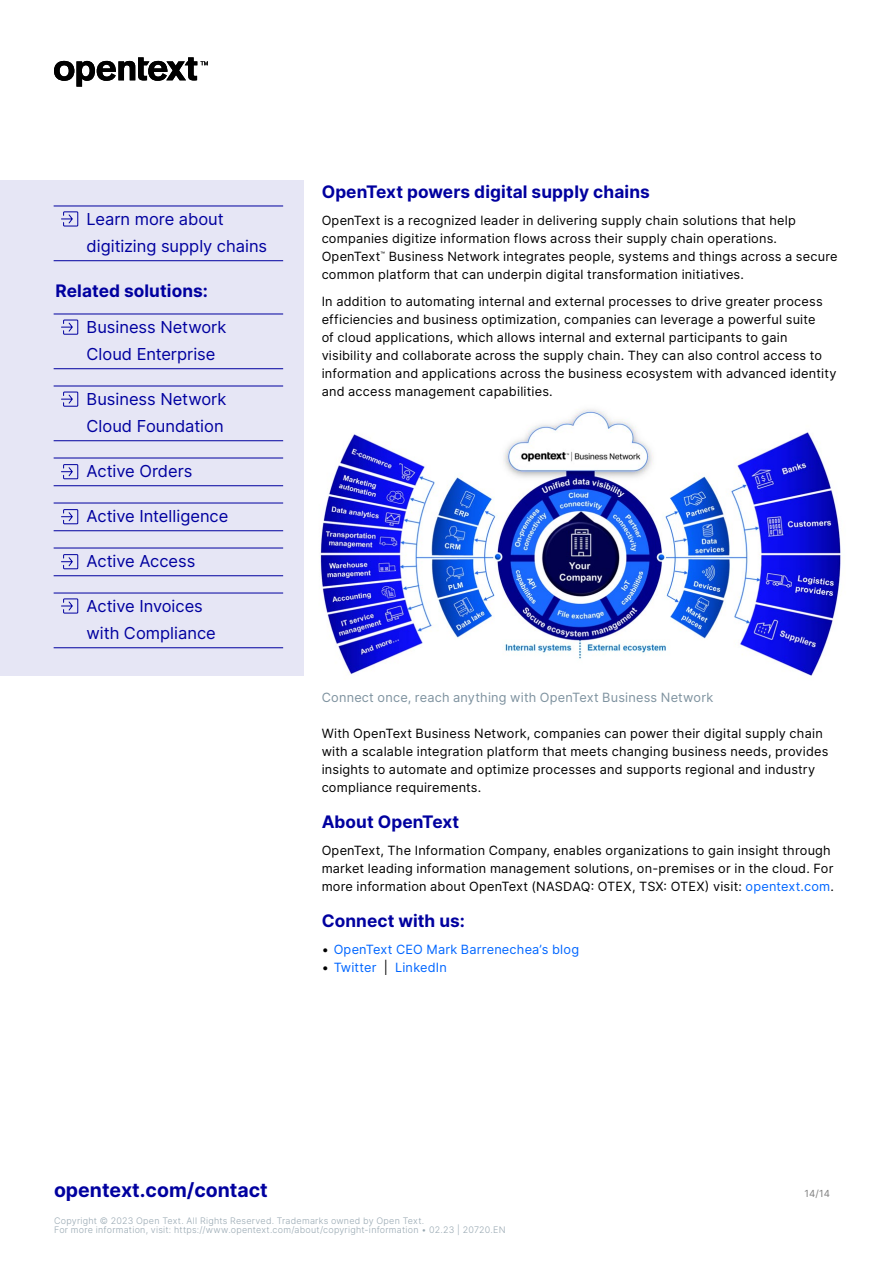
<style>
.page{position:relative;width:893px;height:1263px;background:#fff}
.page>*{position:absolute;margin:0;border:0;box-sizing:border-box;transform-origin:0 0}
.t1{font:700 19.5px "Inter";color:#00009f}
.Quote_on_sidebar{font:700 17.25px "Inter";letter-spacing:.005em;color:#00009f}
.Links_-_last_page{font:16.5px/27px "Inter";color:#00009f}
.Body{font:12.75px/18px "Inter";letter-spacing:.015em;color:#000}
.t2{font:12.75px "Inter";letter-spacing:.015em;color:#7e929f}
.t3{font:12.75px "Inter";letter-spacing:.015em;color:#06f}
.t4{font:9.75px "Inter";color:#808080}
.t5{font:300 9px/9px "Inter";letter-spacing:.025em;color:#98a8b2}
.s1{color:#06f}
.s2{color:#000}
</style>
<div class="page">
<svg style="left:54px;top:57px;width:154px;height:30px"></svg>
<img style="left:320px;top:409px;width:521px;height:267px">
<div style="left:0;top:180px;width:303px;height:495px;background:#e6e6f5"></div>
<svg style="left:61px;top:211px;width:18px;height:16px"></svg>
<svg style="left:61px;top:319px;width:18px;height:16px"></svg>
<svg style="left:61px;top:391px;width:18px;height:16px"></svg>
<svg style="left:61px;top:464px;width:18px;height:16px"></svg>
<svg style="left:61px;top:509px;width:18px;height:16px"></svg>
<svg style="left:61px;top:554px;width:18px;height:16px"></svg>
<svg style="left:61px;top:598px;width:18px;height:16px"></svg>
<hr style="left:54px;top:206px;width:229px;height:1px;background:#00009f">
<hr style="left:54px;top:260px;width:229px;height:1px;background:#00009f">
<hr style="left:54px;top:314px;width:229px;height:1px;background:#00009f">
<hr style="left:54px;top:368px;width:229px;height:1px;background:#00009f">
<hr style="left:54px;top:386px;width:229px;height:1px;background:#00009f">
<hr style="left:54px;top:440px;width:229px;height:1px;background:#00009f">
<hr style="left:54px;top:458px;width:229px;height:1px;background:#00009f">
<hr style="left:54px;top:485px;width:229px;height:1px;background:#00009f">
<hr style="left:54px;top:503px;width:229px;height:1px;background:#00009f">
<hr style="left:54px;top:530px;width:229px;height:1px;background:#00009f">
<hr style="left:54px;top:548px;width:229px;height:1px;background:#00009f">
<hr style="left:54px;top:575px;width:229px;height:1px;background:#00009f">
<hr style="left:54px;top:593px;width:229px;height:1px;background:#00009f">
<hr style="left:54px;top:647px;width:229px;height:1px;background:#00009f">
<p class="Links_-_last_page" style="left:87px;top:205px;width:182px">Learn more about digitizing supply chains</p>
<p class="Quote_on_sidebar" style="left:55px;top:278px;width:154px">Related solutions:</p>
<p class="Links_-_last_page" style="left:87px;top:313px;width:141px">Business Network<br>Cloud Enterprise</p>
<p class="Links_-_last_page" style="left:87px;top:385px;width:141px">Business Network<br>Cloud Foundation</p>
<p class="Links_-_last_page" style="left:87px;top:457px;width:107px">Active Orders</p>
<p class="Links_-_last_page" style="left:87px;top:502px;width:143px">Active Intelligence</p>
<p class="Links_-_last_page" style="left:87px;top:547px;width:110px">Active Access</p>
<p class="Links_-_last_page" style="left:87px;top:592px;width:131px">Active Invoices with Compliance</p>
<h3 class="Quote_on_sidebar" style="left:322px;top:179px;width:330px">OpenText powers digital supply chains</h3>
<p class="Body" style="left:322px;top:211px;width:517px">OpenText is a recognized leader in delivering supply chain solutions that help companies digitize information flows across their supply chain operations.<br>OpenText<sup>™</sup> Business Network integrates people, systems and things across a secure common platform that can underpin digital transformation initiatives.</p>
<p class="Body" style="left:322px;top:292px;width:516px">In addition to automating internal and external processes to drive greater process efficiencies and business optimization, companies can leverage a powerful suite<br>of cloud applications, which allows internal and external participants to gain visibility and collaborate across the supply chain. They can also control access to information and applications across the business ecosystem with advanced identity and access management capabilities.</p>
<p class="t2" style="left:322px;top:688px;width:393px">Connect once, reach anything with OpenText Business Network</p>
<p class="Body" style="left:322px;top:724px;width:508px">With OpenText Business Network, companies can power their digital supply chain with a scalable integration platform that meets changing business needs, provides insights to automate and optimize processes and supports regional and industry compliance requirements.</p>
<h3 class="Quote_on_sidebar" style="left:322px;top:809px;width:139px">About OpenText</h3>
<p class="Body" style="left:322px;top:841px;width:514px">OpenText, The Information Company, enables organizations to gain insight through market leading information management solutions, on-premises or in the cloud. For more information about OpenText (NASDAQ: OTEX, TSX: OTEX) visit: <span class="s1">opentext.com</span>.</p>
<h3 class="Quote_on_sidebar" style="left:322px;top:908px;width:145px">Connect with us:</h3>
<p class="t3" style="left:322px;top:940px;width:259px"><span class="s2">•</span> OpenText CEO Mark Barrenechea’s blog</p>
<p class="t3" style="left:322px;top:958px;width:127px"><span class="s2">•</span> Twitter <span class="s2">|</span> LinkedIn</p>
<p class="t1" style="left:54px;top:1176px;width:215px">opentext.com/contact</p>
<p class="t4" style="left:804px;top:1186px;width:27px">14/14</p>
<p class="t5" style="left:54px;top:1216px;width:453px">Copyright © 2023 Open Text. All Rights Reserved. Trademarks owned by Open Text.<br>For more information, visit: https://www.opentext.com/about/copyright-information • 02.23 | 20720.EN</p>
</div>
